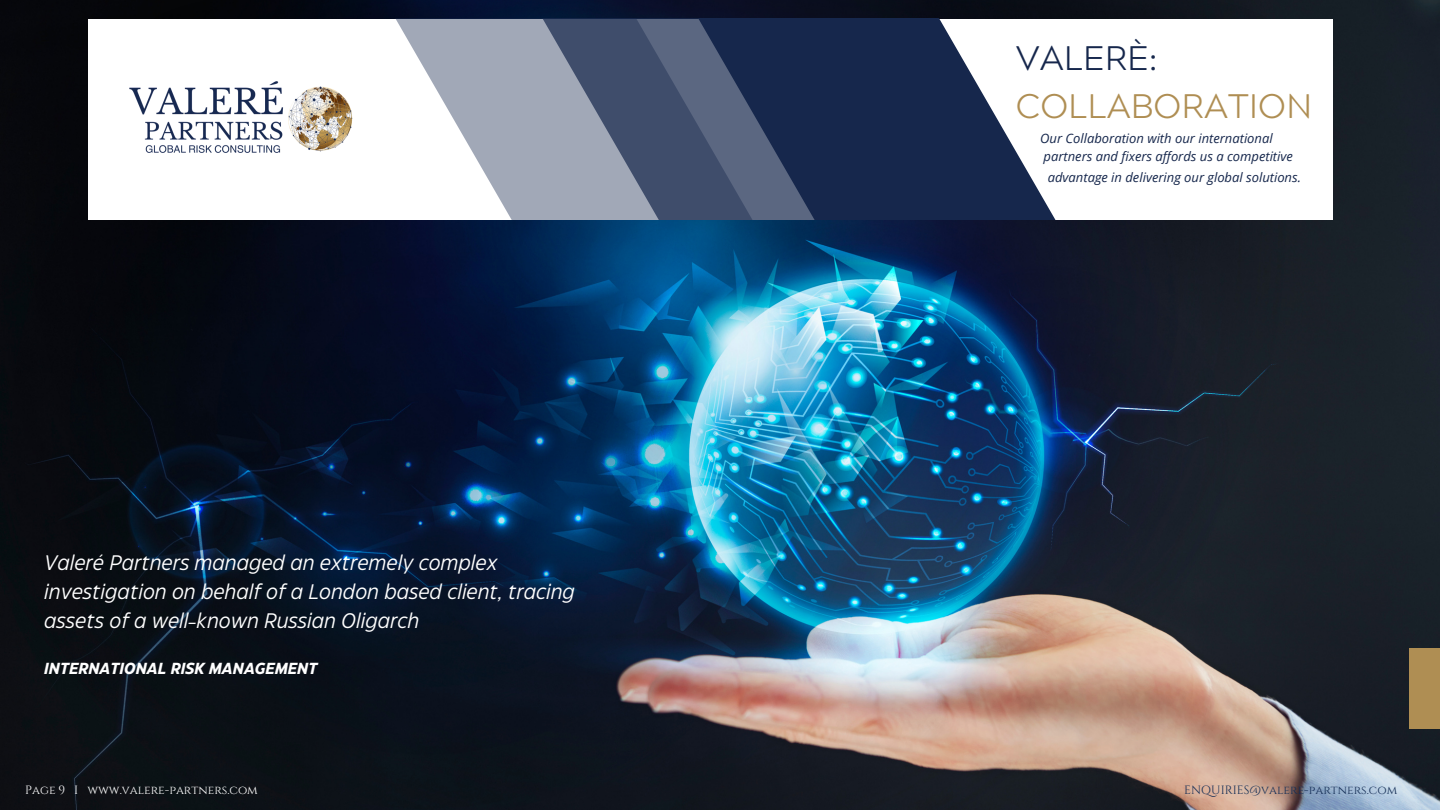
<style>
.page{position:relative;width:1440px;height:810px;background:#fff}
.page>*{position:absolute;margin:0;border:0;box-sizing:border-box;transform-origin:0 0}
.t1{font:300 34px "Acherus Grotesque";color:#af8e53}
.t2{font:300 34px "Acherus Grotesque";color:#16274c}
.t3{font:italic 21px/29.2px "Eastman Grotesque";color:#fff}
.t4{font:italic 700 16px "Eastman Grotesque";color:#fff}
.t5{font:italic 13px/18px "Open Sans";color:#16274c}
.t6{font:12px "Cinzel";color:#fff}
.t7{font:12px "Cinzel";color:#162f56}
</style>
<div class="page">
<img style="left:0;top:0;width:1440px;height:810px">
<div style="left:1409px;top:648px;width:31px;height:81px;background:#af8e53"></div>
<img style="left:61px;top:0;width:1298px;height:137px">
<div style="left:88px;top:19px;width:1245px;height:201px;background:#fff"></div>
<img style="left:81px;top:31px;width:272px;height:182px">
<svg style="left:396px;top:19px;width:660px;height:201px"></svg>
<p class="t3" style="left:44px;top:549px;width:532px">Valeré Partners managed an extremely complex investigation on behalf of a London based client, tracing assets of a well-known Russian Oligarch</p>
<p class="t4" style="left:44px;top:662px;width:275px">INTERNATIONAL RISK MANAGEMENT</p>
<p class="t2" style="left:1016px;top:45px;width:144px">VALERÈ:</p>
<p class="t1" style="left:1016px;top:92px;width:298px">COLLABORATION</p>
<p class="t5" style="left:1040px;top:129px;width:254px">Our Collaboration with our international partners and fixers affords us a competitive</p>
<p class="t5" style="left:1048px;top:168px;width:255px">advantage in delivering our global solutions.</p>
<p class="t6" style="left:25px;top:782px;width:234px">Page 9 I www.valere-partners.com</p>
<p class="t7" style="left:1184px;top:782px;width:215px">ENQUIRIES@valere-partners.com</p>
</div>
